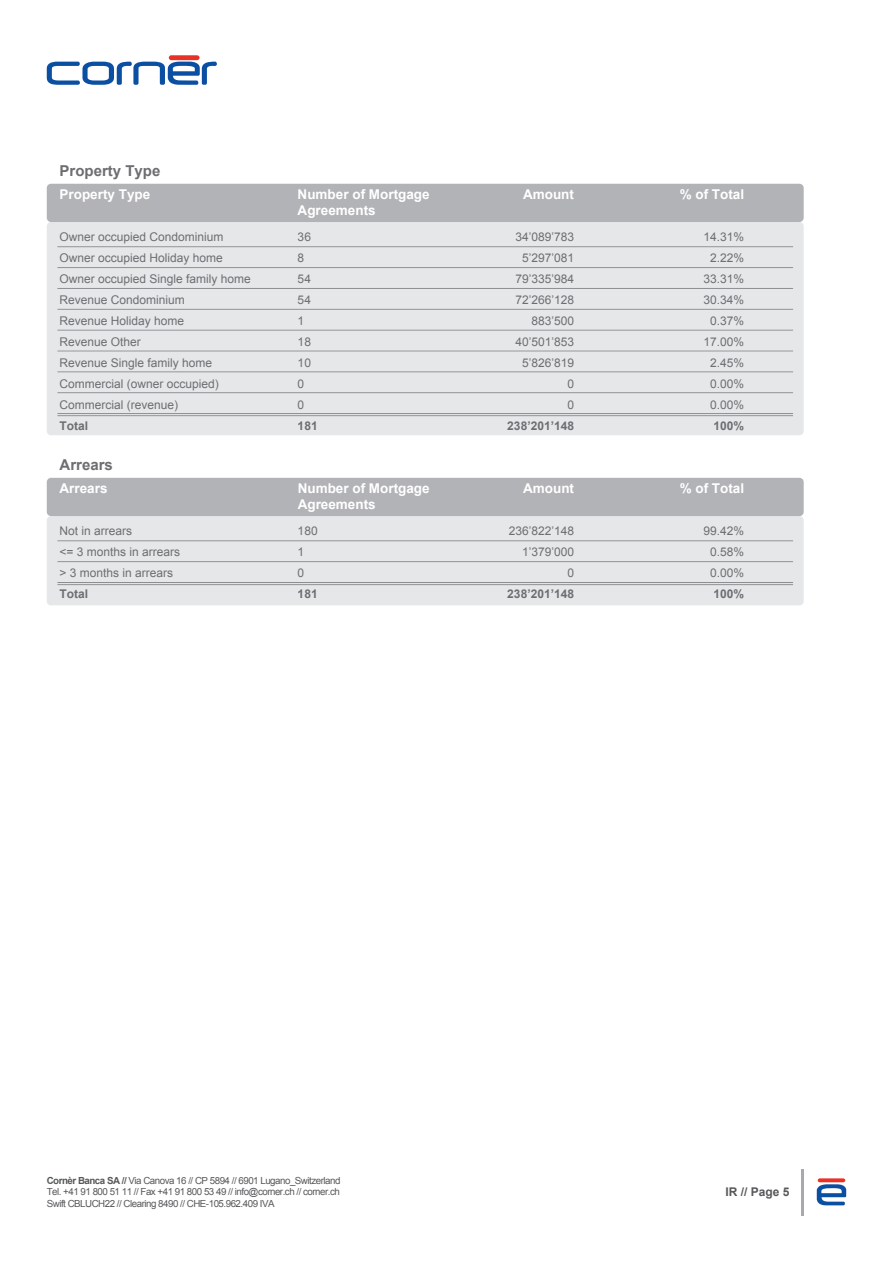
<style>
.page{position:relative;width:893px;height:1263px;background:#fff}
.page>*{position:absolute;margin:0;border:0;box-sizing:border-box;transform-origin:0 0}
.t1{font:700 15px "Arial";color:#6d6e71}
.t2{font:700 13.5px/16.2px "Arial";color:#fff}
.t3{font:12px/21px "Arial";color:#6d6e71}
.t4{font:700 12px "Arial";color:#6d6e71}
.t5{font:700 12px "Arial";color:#57585a}
.t6{font:9.75px/11.7px "Arial";letter-spacing:-.05em;color:#57585a;text-align:justify}
.s1{font-weight:700}
</style>
<div class="page">
<svg style="left:47px;top:62px;width:170px;height:23px"></svg>
<div style="left:169px;top:55px;width:31px;height:5px;background:#e93226;border-radius:2px"></div>
<svg style="left:817px;top:1184px;width:29px;height:21px"></svg>
<svg style="left:818px;top:1178px;width:27px;height:4px"></svg>
<hr style="left:801px;top:1169px;width:2px;height:47px;background:#a8a9ad">
<div style="left:47px;top:222px;width:757px;height:213px;background:#e6e7e9;border-radius:4px"></div>
<div style="left:47px;top:184px;width:757px;height:38px;background:#b2b3b7;border-radius:4px"></div>
<hr style="left:57px;top:246px;width:736px;height:1px;background:#8a8c8f">
<hr style="left:57px;top:267px;width:736px;height:1px;background:#8a8c8f">
<hr style="left:57px;top:288px;width:736px;height:1px;background:#8a8c8f">
<hr style="left:57px;top:309px;width:736px;height:1px;background:#8a8c8f">
<hr style="left:57px;top:330px;width:736px;height:1px;background:#8a8c8f">
<hr style="left:57px;top:351px;width:736px;height:1px;background:#8a8c8f">
<hr style="left:57px;top:371px;width:736px;height:1px;background:#8a8c8f">
<hr style="left:57px;top:392px;width:736px;height:1px;background:#8a8c8f">
<hr style="left:57px;top:413px;width:736px;height:1px;background:#8a8c8f">
<hr style="left:57px;top:415px;width:736px;height:1px;background:#8a8c8f">
<div style="left:47px;top:516px;width:757px;height:89px;background:#e6e7e9;border-radius:4px"></div>
<hr style="left:57px;top:540px;width:736px;height:1px;background:#8a8c8f">
<hr style="left:57px;top:561px;width:736px;height:1px;background:#8a8c8f">
<hr style="left:57px;top:582px;width:736px;height:1px;background:#8a8c8f">
<hr style="left:57px;top:584px;width:736px;height:1px;background:#8a8c8f">
<div style="left:47px;top:478px;width:757px;height:38px;background:#b2b3b7;border-radius:4px"></div>
<p class="t1" style="left:60px;top:165px;width:102px">Property Type</p>
<p class="t2" style="left:60px;top:187px;width:92px">Property Type</p>
<p class="t3" style="left:60px;top:227px;width:193px">Owner occupied Condominium<br>Owner occupied Holiday home<br>Owner occupied Single family home<br>Revenue Condominium<br>Revenue Holiday home<br>Revenue Other<br>Revenue Single family home<br>Commercial (owner occupied)<br>Commercial (revenue)</p>
<p class="t4" style="left:60px;top:421px;width:30px">Total</p>
<p class="t2" style="left:298px;top:187px;width:134px">Number of Mortgage<br>Agreements</p>
<p class="t2" style="left:523px;top:187px;width:52px">Amount</p>
<p class="t2" style="left:680px;top:187px;width:66px">% of Total</p>
<p class="t3" style="left:298px;top:227px;width:15px">36<br>8<br>54<br>54<br>1<br>18<br>10<br>0<br>0</p>
<p class="t4" style="left:298px;top:421px;width:22px">181</p>
<p class="t3" style="left:515px;top:227px;width:60px;text-align:right">34’089’783<br>5’297’081<br>79’335’984<br>72’266’128<br>883’500<br>40’501’853<br>5’826’819<br>0<br>0</p>
<p class="t4" style="left:507px;top:421px;width:68px">238’201’148</p>
<p class="t3" style="left:703px;top:227px;width:42px;text-align:center">14.31%<br>2.22%<br>33.31%<br>30.34%<br>0.37%<br>17.00%<br>2.45%<br>0.00%<br>0.00%</p>
<p class="t4" style="left:713px;top:421px;width:32px">100%</p>
<p class="t1" style="left:60px;top:459px;width:55px">Arrears</p>
<p class="t2" style="left:60px;top:481px;width:50px">Arrears</p>
<p class="t2" style="left:298px;top:481px;width:134px">Number of Mortgage<br>Agreements</p>
<p class="t2" style="left:523px;top:481px;width:52px">Amount</p>
<p class="t2" style="left:680px;top:481px;width:66px">% of Total</p>
<p class="t3" style="left:60px;top:521px;width:122px">Not in arrears<br>&lt;= 3 months in arrears &gt; 3 months in arrears</p>
<p class="t4" style="left:60px;top:589px;width:30px">Total</p>
<p class="t3" style="left:298px;top:521px;width:22px">180<br>1<br>0</p>
<p class="t4" style="left:298px;top:589px;width:22px">181</p>
<p class="t3" style="left:509px;top:521px;width:67px;text-align:right">236’822’148<br>1’379’000<br>0</p>
<p class="t4" style="left:507px;top:589px;width:68px">238’201’148</p>
<p class="t3" style="left:703px;top:521px;width:42px;text-align:center">99.42%<br>0.58%<br>0.00%</p>
<p class="t4" style="left:713px;top:589px;width:32px">100%</p>
<p class="t6" style="left:47px;top:1175px;width:295px"><span class="s1">Cornèr Banca SA //</span> Via Canova 16 // CP 5894 // 6901 Lugano_Switzerland Tel. +41 91 800 51 11 // Fax +41 91 800 53 49 // info@corner.ch // corner.ch Swift CBLUCH22 // Clearing 8490 // CHE-105.962.409 IVA</p>
<p class="t5" style="left:726px;top:1187px;width:66px">IR // Page 5</p>
</div>
